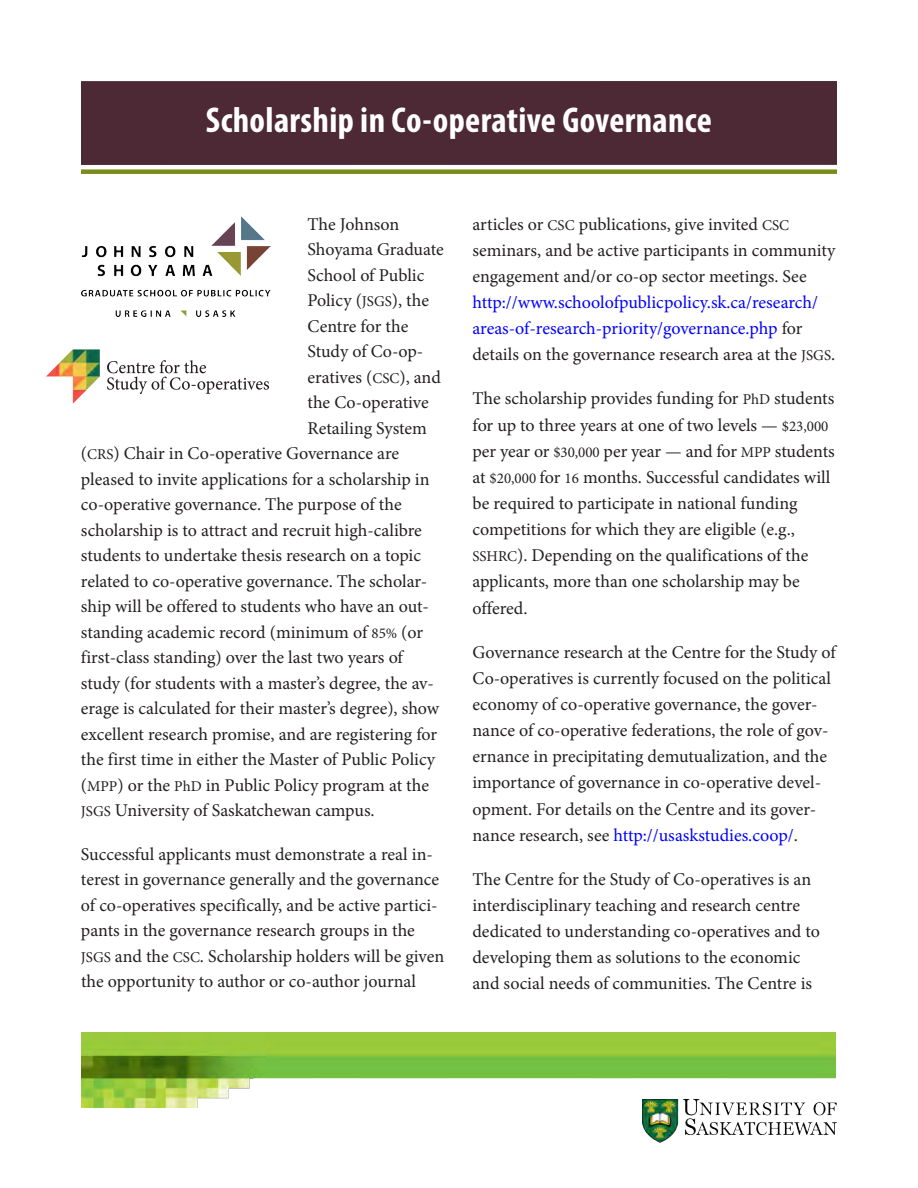
<style>
.page{position:relative;width:918px;height:1188px;background:#fff}
.page>*{position:absolute;margin:0;border:0;box-sizing:border-box;transform-origin:0 0}
.t1{font:700 condensed 36px "Myriad Pro";letter-spacing:.01em;color:#fff}
.t2{font:18px/26.1px "Minion Pro";letter-spacing:-.005em;color:#231f20}
.t3{font:18px/26.1px "Minion Pro";letter-spacing:-.005em;color:#00f}
.s1{font-size:15px}
.s2{color:#231f20}
.s3{font-size:15px;color:#231f20}
.s4{color:#00f}
</style>
<div class="page">
<img style="left:82px;top:1032px;width:753px;height:76px">
<div style="left:634px;top:1092px;width:206px;height:55px;background:#fff"></div>
<img style="left:643px;top:1099px;width:193px;height:43px">
<img style="left:82px;top:216px;width:189px;height:101px">
<img style="left:46px;top:349px;width:223px;height:55px">
<div style="left:81px;top:81px;width:756px;height:84px;background:#4c2934"></div>
<div style="left:81px;top:169px;width:756px;height:5px;background:#7c8c1b"></div>
<h1 class="t1" style="left:206px;top:107px;width:508px">Scholarship in Co-operative Governance</h1>
<p class="t2" style="left:308px;top:212px;width:93px">The Johnson</p>
<p class="t2" style="left:308px;top:238px;width:138px">Shoyama Graduate</p>
<p class="t2" style="left:308px;top:263px;width:118px">School of Public</p>
<p class="t2" style="left:308px;top:289px;width:123px">Policy (<span class="s1">JSGS</span>), the</p>
<p class="t2" style="left:308px;top:314px;width:102px">Centre for the</p>
<p class="t2" style="left:308px;top:340px;width:117px">Study of Co-op -</p>
<p class="t2" style="left:308px;top:365px;width:135px">eratives (<span class="s1">CSC</span>), and</p>
<p class="t2" style="left:308px;top:391px;width:123px">the Co-operative</p>
<p class="t2" style="left:308px;top:416px;width:121px">Retailing System</p>
<p class="t2" style="left:81px;top:442px;width:320px">(<span class="s1">CRS</span>) Chair in Co-operative Governance are</p>
<p class="t2" style="left:81px;top:467px;width:350px">pleased to invite applications for a scholarship in</p>
<p class="t2" style="left:81px;top:493px;width:322px">co-operative governance. The purpose of the</p>
<p class="t2" style="left:81px;top:518px;width:342px">scholarship is to attract and recruit high-calibre</p>
<p class="t2" style="left:81px;top:544px;width:342px">students to undertake thesis research on a topic</p>
<p class="t2" style="left:81px;top:569px;width:348px">related to co-operative governance. The scholar-</p>
<p class="t2" style="left:81px;top:595px;width:350px">ship will be offered to students who have an out-</p>
<p class="t2" style="left:81px;top:620px;width:344px">standing academic record (minimum of <span class="s1">85%</span> (or</p>
<p class="t2" style="left:81px;top:646px;width:323px">first-class standing) over the last two years of</p>
<p class="t2" style="left:81px;top:671px;width:355px">study (for students with a master’s degree, the av-</p>
<p class="t2" style="left:81px;top:697px;width:360px">erage is calculated for their master’s degree), show</p>
<p class="t2" style="left:81px;top:722px;width:358px">excellent research promise, and are registering for</p>
<p class="t2" style="left:81px;top:748px;width:356px">the first time in either the Master of Public Policy</p>
<p class="t2" style="left:81px;top:773px;width:350px">(<span class="s1">MPP</span>) or the <span class="s1">PhD</span> in Public Policy program at the</p>
<p class="t2" style="left:81px;top:799px;width:295px"><span class="s1">JSGS</span> University of Saskatchewan campus.</p>
<p class="t2" style="left:81px;top:843px;width:365px;line-height:25.5px">Successful applicants must demonstrate a real in&shy;terest in governance generally and the governance of co-operatives specifically, and be active partici&shy;pants in the governance research groups in the <span class="s1">JSGS</span> and the <span class="s1">CSC</span>. Scholarship holders will be given the opportunity to author or co-author journal</p>
<p class="t2" style="left:472px;top:212px;width:364px">articles or <span class="s1">CSC</span> publications, give invited <span class="s1">CSC </span>seminars, and be active participants in community engagement and/or co-op sector meetings. See</p>
<p class="t3" style="left:472px;top:291px;width:364px">http://www.schoolofpublicpolicy.sk.ca/research/ areas-of-research-priority/governance.php <span class="s2">for details on the governance research area at the</span> <span class="s3">JSGS</span><span class="s2">.</span></p>
<p class="t2" style="left:472px;top:387px;width:364px">The scholarship provides funding for <span class="s1">PhD</span> students for up to three years at one of two levels — <span class="s1">$23,000 </span>per year or <span class="s1">$30,000</span> per year — and for <span class="s1">MPP</span> students at <span class="s1">$20,000</span> for <span class="s1">16</span> months. Successful candidates will be required to participate in national funding competitions for which they are eligible (e.g., <span class="s1">SSHRC</span>). Depending on the qualifications of the applicants, more than one scholarship may be offered.</p>
<p class="t2" style="left:473px;top:641px;width:365px">Governance research at the Centre for the Study of Co-operatives is currently focused on the political economy of co-operative governance, the gover&shy;nance of co-operative federations, the role of gov&shy;ernance in precipitating demutualization, and the importance of governance in co-operative devel&shy;opment. For details on the Centre and its gover&shy;nance research, see <span class="s4">http://usaskstudies.coop/</span>.</p>
<p class="t2" style="left:472px;top:868px;width:349px">The Centre for the Study of Co-operatives is an interdisciplinary teaching and research centre dedicated to understanding co-operatives and to developing them as solutions to the economic and social needs of communities. The Centre is</p>
</div>
